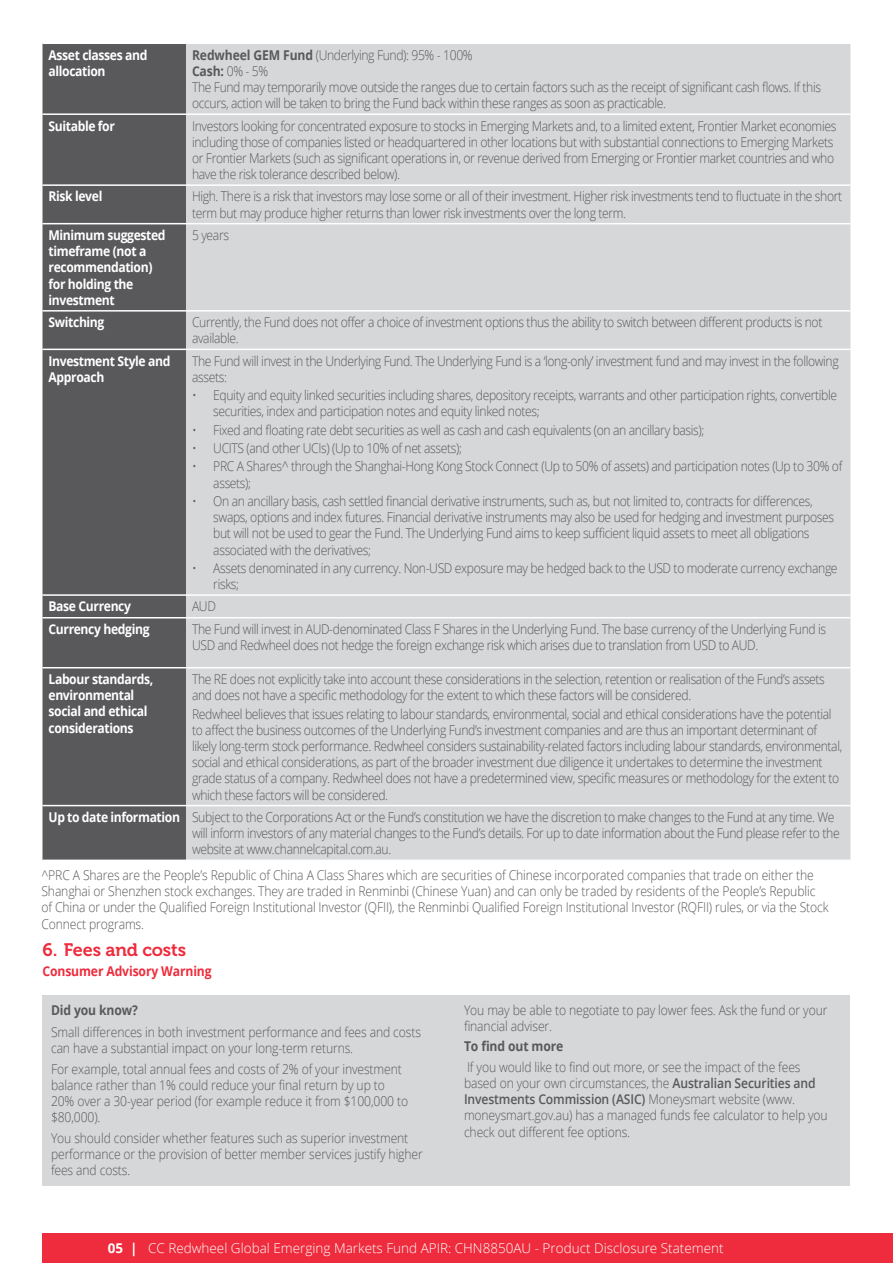
<style>
.page{position:relative;width:893px;height:1263px;background:#fff}
.page>*{position:absolute;margin:0;border:0;box-sizing:border-box;transform-origin:0 0}
.t1{font:18px "Museo 700";letter-spacing:-.01em;color:#ee2c3d}
.t2{font:300 13.5px/16.2px "Open Sans";letter-spacing:-.03em;color:#59595c;scale:.9 1}
.t3{font:300 13.5px/16.2px "Open Sans";letter-spacing:-.01em;color:#59595c;scale:.9 1}
.t4{font:700 13.5px/16.2px "Open Sans";letter-spacing:-.03em;color:#fff;scale:.9 1}
.t5{font:300 13.5px "Open Sans";color:#fff}
.t6{font:700 13.5px "Open Sans";letter-spacing:-.01em;color:#59595c;scale:.9 1}
.t7{font:700 13.5px "Open Sans";letter-spacing:-.01em;color:#ee2c3d;scale:.9 1}
.s1{font-weight:700}
.s2{font-weight:700;color:#fff}
.s3{font-weight:600}
</style>
<div class="page">
<div style="left:43px;top:1233px;width:850px;height:30px;background:#ee2c3d"></div>
<div style="left:43px;top:44px;width:143px;height:815px;background:#59595c"></div>
<div style="left:186px;top:44px;width:664px;height:815px;background:#d6d7d9"></div>
<hr style="left:43px;top:113px;width:143px;height:2px;background:#fff">
<hr style="left:186px;top:113px;width:664px;height:2px;background:#fff">
<hr style="left:186px;top:223px;width:664px;height:1px;background:#fff">
<hr style="left:43px;top:310px;width:143px;height:2px;background:#fff">
<hr style="left:186px;top:310px;width:664px;height:2px;background:#fff">
<hr style="left:43px;top:349px;width:143px;height:1px;background:#fff">
<hr style="left:186px;top:349px;width:664px;height:1px;background:#fff">
<hr style="left:186px;top:617px;width:664px;height:1px;background:#fff">
<hr style="left:186px;top:667px;width:664px;height:1px;background:#fff">
<hr style="left:43px;top:805px;width:143px;height:1px;background:#fff">
<hr style="left:186px;top:805px;width:664px;height:1px;background:#fff">
<hr style="left:43px;top:223px;width:143px;height:1px;background:#fff">
<hr style="left:43px;top:617px;width:143px;height:1px;background:#fff">
<hr style="left:43px;top:667px;width:143px;height:1px;background:#fff">
<hr style="left:43px;top:184px;width:143px;height:2px;background:#fff">
<hr style="left:186px;top:184px;width:664px;height:2px;background:#fff">
<hr style="left:43px;top:594px;width:143px;height:2px;background:#fff">
<hr style="left:186px;top:594px;width:664px;height:2px;background:#fff">
<div style="left:43px;top:995px;width:807px;height:190px;background:#d6d7d9"></div>
<p class="t4" style="left:49px;top:46px;width:111px">Asset classes and allocation</p>
<p class="t2" style="left:192px;top:46px;width:700px"><span class="s1">Redwheel GEM Fund</span> (Underlying Fund): 95% - 100%<br><span class="s1">Cash:</span> 0% - 5%<br>The Fund may temporarily move outside the ranges due to certain factors such as the receipt of significant cash flows. If this occurs, action will be taken to bring the Fund back within these ranges as soon as practicable.</p>
<p class="t4" style="left:49px;top:117px;width:75px">Suitable for</p>
<p class="t2" style="left:192px;top:117px;width:717px">Investors looking for concentrated exposure to stocks in Emerging Markets and, to a limited extent, Frontier Market economies including those of companies listed or headquartered in other locations but with substantial connections to Emerging Markets or Frontier Markets (such as significant operations in, or revenue derived from Emerging or Frontier market countries and who have the risk tolerance described below).</p>
<p class="t4" style="left:49px;top:188px;width:61px">Risk level</p>
<p class="t2" style="left:192px;top:188px;width:724px">High. There is a risk that investors may lose some or all of their investment. Higher risk investments tend to fluctuate in the short term but may produce higher returns than lower risk investments over the long term.</p>
<p class="t4" style="left:49px;top:227px;width:132px">Minimum suggested timeframe (not a recommendation) for holding the investment</p>
<p class="t2" style="left:192px;top:227px;width:43px">5 years</p>
<p class="t4" style="left:49px;top:314px;width:64px">Switching</p>
<p class="t2" style="left:192px;top:314px;width:702px">Currently, the Fund does not offer a choice of investment options thus the ability to switch between different products is not available.</p>
<p class="t4" style="left:49px;top:352px;width:137px">Investment Style and<br>Approach</p>
<p class="t2" style="left:192px;top:352px;width:720px">The Fund will invest in the Underlying Fund. The Underlying Fund is a ‘long-only’ investment fund and may invest in the following assets:</p>
<p class="t2" style="left:213px;top:387px;width:695px;text-indent:-21px">• Equity and equity linked securities including shares, depository receipts, warrants and other participation rights, convertible securities, index and participation notes and equity linked notes;</p>
<p class="t2" style="left:192px;top:421px;width:571px">• Fixed and floating rate debt securities as well as cash and cash equivalents (on an ancillary basis);</p>
<p class="t2" style="left:192px;top:440px;width:301px">• UCITS (and other UCIs) (Up to 10% of net assets);</p>
<p class="t2" style="left:213px;top:458px;width:700px;text-indent:-21px">• PRC A Shares^ through the Shanghai-Hong Kong Stock Connect (Up to 50% of assets) and participation notes (Up to 30% of assets);</p>
<p class="t2" style="left:213px;top:492px;width:691px;text-indent:-21px">• On an ancillary basis, cash settled financial derivative instruments, such as, but not limited to, contracts for differences, swaps, options and index futures. Financial derivative instruments may also be used for hedging and investment purposes but will not be used to gear the Fund. The Underlying Fund aims to keep sufficient liquid assets to meet all obligations associated with the derivatives;</p>
<p class="t2" style="left:213px;top:559px;width:695px;text-indent:-21px">• Assets denominated in any currency. Non-USD exposure may be hedged back to the USD to moderate currency exchange risks;</p>
<p class="t4" style="left:49px;top:598px;width:93px">Base Currency</p>
<p class="t2" style="left:192px;top:598px;width:28px">AUD</p>
<p class="t4" style="left:49px;top:621px;width:114px">Currency hedging</p>
<p class="t2" style="left:192px;top:621px;width:706px">The Fund will invest in AUD-denominated Class F Shares in the Underlying Fund. The base currency of the Underlying Fund is<br>USD and Redwheel does not hedge the foreign exchange risk which arises due to translation from USD to AUD.</p>
<p class="t4" style="left:49px;top:671px;width:118px">Labour standards, environmental social and ethical considerations</p>
<p class="t2" style="left:192px;top:671px;width:705px">The RE does not explicitly take into account these considerations in the selection, retention or realisation of the Fund’s assets and does not have a specific methodology for the extent to which these factors will be considered.</p>
<p class="t2" style="left:192px;top:705px;width:724px">Redwheel believes that issues relating to labour standards, environmental, social and ethical considerations have the potential to affect the business outcomes of the Underlying Fund’s investment companies and are thus an important determinant of likely long-term stock performance. Redwheel considers sustainability-related factors including labour standards, environmental, social and ethical considerations, as part of the broader investment due diligence it undertakes to determine the investment grade status of a company. Redwheel does not have a predetermined view, specific measures or methodology for the extent to which these factors will be considered.</p>
<p class="t2" style="left:192px;top:808px;width:721px;text-indent:-144px"><span class="s2">Up to date information</span> Subject to the Corporations Act or the Fund’s constitution we have the discretion to make changes to the Fund at any time. We will inform investors of any material changes to the Fund’s details. For up to date information about the Fund please refer to the website at www.channelcapital.com.au.</p>
<p class="t3" style="left:41px;top:866px;width:876px">^PRC A Shares are the People’s Republic of China A Class Shares which are securities of Chinese incorporated companies that trade on either the Shanghai or Shenzhen stock exchanges. They are traded in Renminbi (Chinese Yuan) and can only be traded by residents of the People’s Republic of China or under the Qualified Foreign Institutional Investor (QFII), the Renminbi Qualified Foreign Institutional Investor (RQFII) rules, or via the Stock Connect programs.</p>
<h1 class="t1" style="left:43px;top:939px;width:145px">6. Fees and costs</h1>
<p class="t7" style="left:43px;top:962px;width:189px">Consumer Advisory Warning</p>
<p class="t6" style="left:51px;top:1000px;width:98px">Did you know?</p>
<p class="t3" style="left:51px;top:1024px;width:413px">Small differences in both investment performance and fees and costs can have a substantial impact on your long-term returns.</p>
<p class="t3" style="left:51px;top:1060px;width:398px">For example, total annual fees and costs of 2% of your investment balance rather than 1% could reduce your final return by up to 20% over a 30-year period (for example reduce it from $100,000 to $80,000).</p>
<p class="t3" style="left:51px;top:1129px;width:415px">You should consider whether features such as superior investment performance or the provision of better member services justify higher fees and costs.</p>
<p class="t3" style="left:464px;top:1001px;width:405px">You may be able to negotiate to pay lower fees. Ask the fund or your financial adviser.</p>
<p class="t6" style="left:464px;top:1037px;width:112px">To find out more</p>
<p class="t3" style="left:464px;top:1058px;width:406px">If you would like to find out more, or see the impact of the fees based on your own circumstances, the <span class="s3">Australian Securities and Investments Commission (ASIC)</span> Moneysmart website (www. moneysmart.gov.au) has a managed funds fee calculator to help you check out different fee options.</p>
<p class="t5" style="left:108px;top:1239px;width:617px"><span class="s1">05 |</span> CC Redwheel Global Emerging Markets Fund APIR: CHN8850AU - Product Disclosure Statement</p>
</div>
